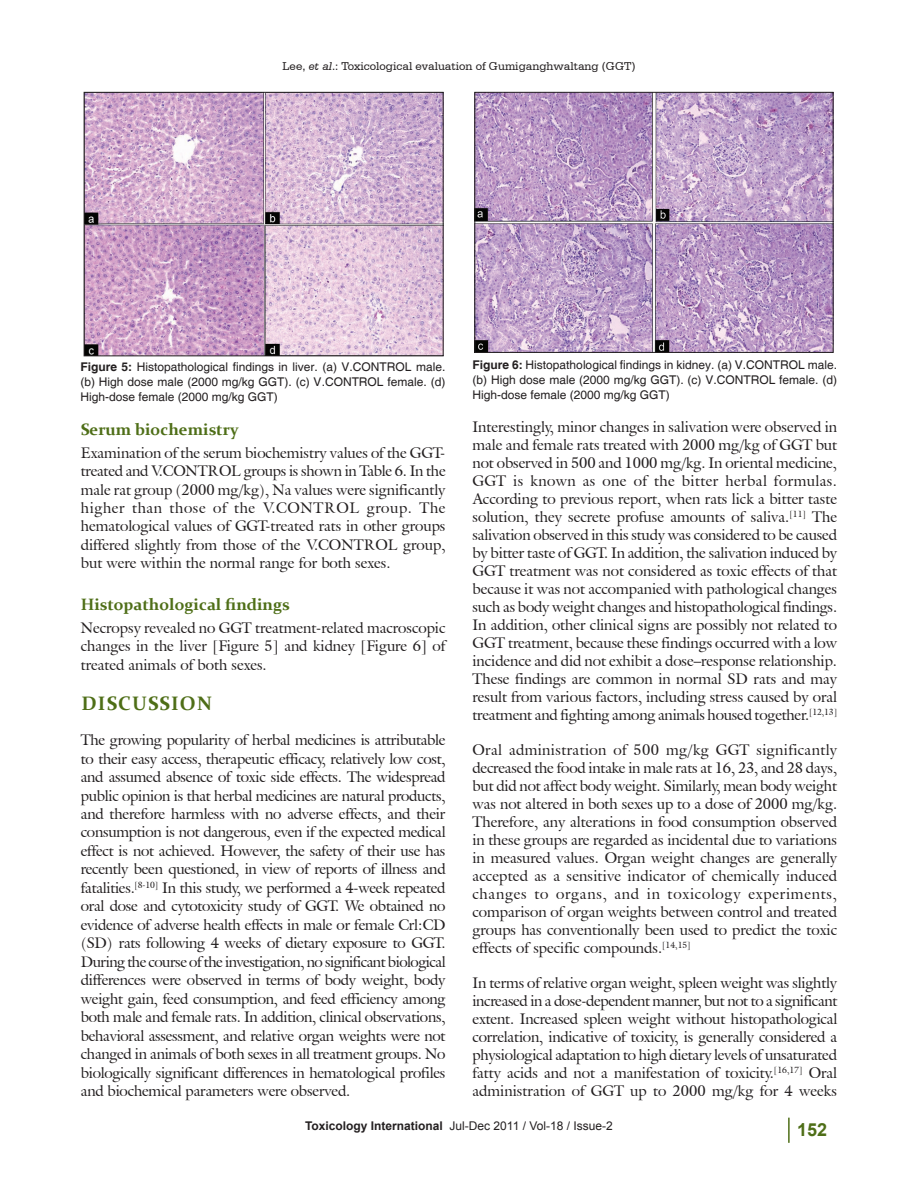
<style>
.page{position:relative;width:918px;height:1188px;background:#fff}
.page>*{position:absolute;margin:0;border:0;box-sizing:border-box;transform-origin:0 0}
.t1{font:700 19.5px "Constantia";letter-spacing:.06em;color:#4e6e17}
.t2{font:700 18px "Arial";color:#4e6e17}
.t3{font:700 16.5px "Constantia";color:#4e6e17}
.Tex{font:15px/18px "Galliard IT Cby BT";color:#231f20;text-align:justify}
.FGC{font:12px/15px "Helvetica";color:#231f20;text-align:justify}
.RTT{font:12px "Serifa BT";color:#231f20}
.t4{font:12px "Arial";color:#231f20}
.s1{font-style:italic}
.s2{font-weight:700}
</style>
<div class="page">
<hr style="left:788px;top:1118px;width:2px;height:25px;background:#4e6e17">
<img style="left:86px;top:94px;width:355px;height:260px">
<div style="left:84px;top:92px;width:359px;height:264px;border:1px solid #231f20"></div>
<img style="left:477px;top:94px;width:354px;height:257px">
<div style="left:475px;top:92px;width:358px;height:261px;border:1px solid #231f20"></div>
<p class="RTT" style="left:282px;top:59px;width:355px">Lee, <span class="s1">et al</span>.: Toxicological evaluation of Gumiganghwaltang (GGT)</p>
<p class="FGC" style="left:80px;top:360px;width:367px"><span class="s2">Figure 5:</span> Histopathological findings in liver. (a) V.CONTROL male. (b) High dose male (2000 mg/kg GGT). (c) V.CONTROL female. (d)<br>High-dose female (2000 mg/kg GGT)</p>
<p class="FGC" style="left:472px;top:358px;width:366px"><span class="s2">Figure 6:</span> Histopathological findings in kidney. (a) V.CONTROL male. (b) High dose male (2000 mg/kg GGT). (c) V.CONTROL female. (d)<br>High-dose female (2000 mg/kg GGT)</p>
<h2 class="t3" style="left:81px;top:418px;width:159px">Serum biochemistry</h2>
<p class="Tex" style="left:81px;top:443px;width:366px;line-height:18.5px">Examination of the serum biochemistry values of the GGT&shy;treated and V.CONTROL groups is shown in Table 6. In the male rat group (2000 mg/kg), Na values were significantly higher than those of the V.CONTROL group. The hematological values of GGT-treated rats in other groups differed slightly from those of the V.CONTROL group, but were within the normal range for both sexes.</p>
<h2 class="t3" style="left:81px;top:593px;width:210px">Histopathological findings</h2>
<p class="Tex" style="left:81px;top:618px;width:366px;line-height:18.5px">Necropsy revealed no GGT treatment-related macroscopic changes in the liver [Figure 5] and kidney [Figure 6] of treated animals of both sexes.</p>
<h1 class="t1" style="left:81px;top:690px;width:132px">DISCUSSION</h1>
<p class="Tex" style="left:81px;top:731px;width:366px;line-height:18.5px">The growing popularity of herbal medicines is attributable to their easy access, therapeutic efficacy, relatively low cost, and assumed absence of toxic side effects. The widespread public opinion is that herbal medicines are natural products, and therefore harmless with no adverse effects, and their consumption is not dangerous, even if the expected medical effect is not achieved. However, the safety of their use has recently been questioned, in view of reports of illness and fatalities.<sup>[8-10]</sup> In this study, we performed a 4-week repeated oral dose and cytotoxicity study of GGT. We obtained no evidence of adverse health effects in male or female Crl:CD (SD) rats following 4 weeks of dietary exposure to GGT.<br>During the course of the investigation, no significant biological differences were observed in terms of body weight, body weight gain, feed consumption, and feed efficiency among both male and female rats. In addition, clinical observations, behavioral assessment, and relative organ weights were not changed in animals of both sexes in all treatment groups. No biologically significant differences in hematological profiles and biochemical parameters were observed.</p>
<p class="Tex" style="left:472px;top:417px;width:366px">Interestingly, minor changes in salivation were observed in male and female rats treated with 2000 mg/kg of GGT but not observed in 500 and 1000 mg/kg. In oriental medicine, GGT is known as one of the bitter herbal formulas.<br>According to previous report, when rats lick a bitter taste solution, they secrete profuse amounts of saliva.<sup>[11]</sup> The salivation observed in this study was considered to be caused by bitter taste of GGT. In addition, the salivation induced by GGT treatment was not considered as toxic effects of that because it was not accompanied with pathological changes such as body weight changes and histopathological findings.<br>In addition, other clinical signs are possibly not related to GGT treatment, because these findings occurred with a low incidence and did not exhibit a dose–response relationship.<br>These findings are common in normal SD rats and may result from various factors, including stress caused by oral treatment and fighting among animals housed together.<sup>[12,13]</sup></p>
<p class="Tex" style="left:472px;top:741px;width:366px">Oral administration of 500 mg/kg GGT significantly decreased the food intake in male rats at 16, 23, and 28 days, but did not affect body weight. Similarly, mean body weight was not altered in both sexes up to a dose of 2000 mg/kg.<br>Therefore, any alterations in food consumption observed in these groups are regarded as incidental due to variations in measured values. Organ weight changes are generally accepted as a sensitive indicator of chemically induced changes to organs, and in toxicology experiments, comparison of organ weights between control and treated groups has conventionally been used to predict the toxic effects of specific compounds.<sup>[14,15]</sup></p>
<p class="Tex" style="left:472px;top:974px;width:366px">In terms of relative organ weight, spleen weight was slightly increased in a dose-dependent manner, but not to a significant extent. Increased spleen weight without histopathological correlation, indicative of toxicity, is generally considered a physiological adaptation to high dietary levels of unsaturated fatty acids and not a manifestation of toxicity.<sup>[16,17]</sup> Oral administration of GGT up to 2000 mg/kg for 4 weeks</p>
<p class="t4" style="left:305px;top:1118px;width:309px"><span class="s2">Toxicology International</span> Jul-Dec 2011 / Vol-18 / Issue-2</p>
<p class="t2" style="left:797px;top:1118px;width:32px">152</p>
</div>
